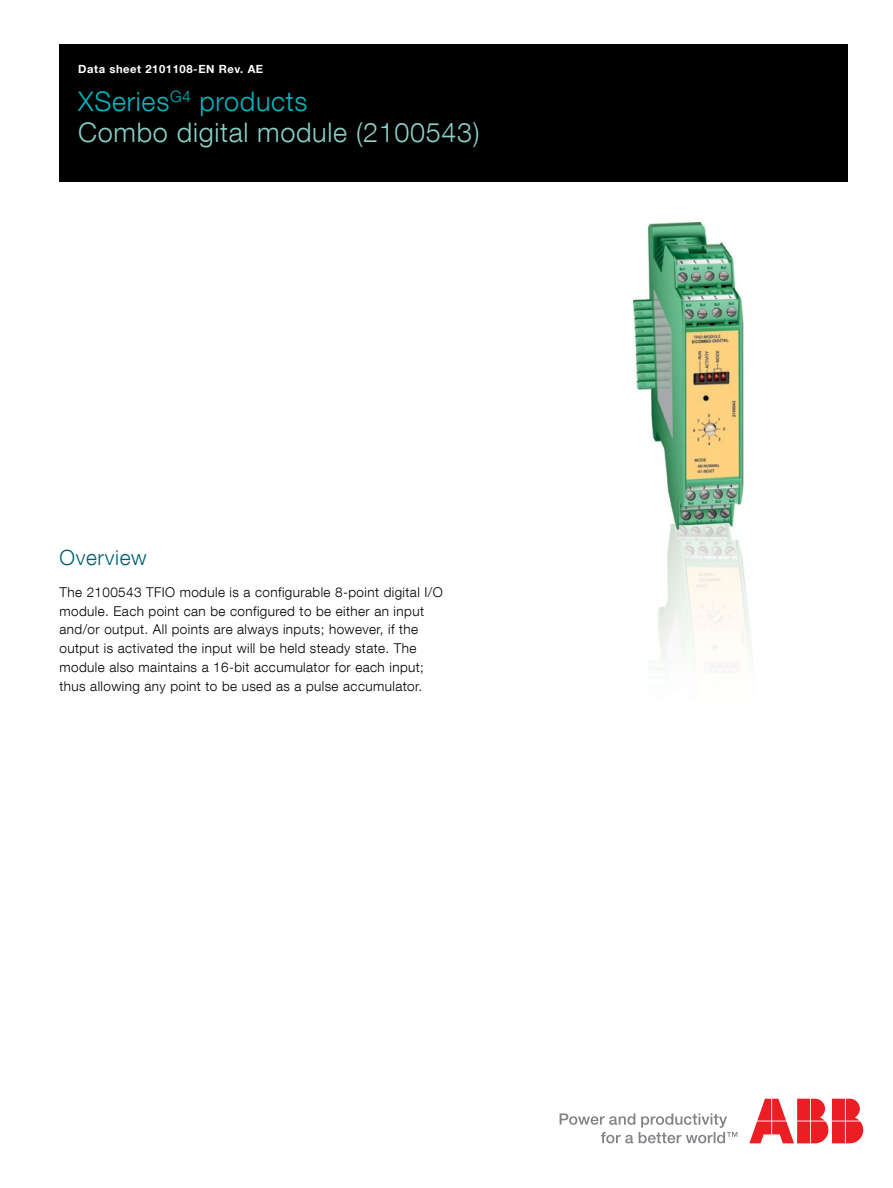
<style>
.page{position:relative;width:893px;height:1188px;background:#fff}
.page>*{position:absolute;margin:0;border:0;box-sizing:border-box;transform-origin:0 0}
.t1{font:300 27px/31.5px "ABB Neue Helvetica";letter-spacing:.025em;color:#89d0c8}
.t2{font:300 21px "ABB Neue Helvetica";letter-spacing:.03em;color:#00616f}
.t3{font:300 13.5px/18.8px "ABB Neue Helvetica";letter-spacing:.03em;color:#000}
.t4{font:700 11.25px "ABB Neue Helvetica";letter-spacing:.05em;color:#fff}
.s1{color:#00b6bd}
</style>
<div class="page">
<svg style="left:560px;top:1113px;width:177px;height:30px"></svg>
<svg style="left:749px;top:1099px;width:114px;height:44px"></svg>
<div style="left:60px;top:45px;width:788px;height:137px;background:#000"></div>
<img style="left:634px;top:223px;width:117px;height:450px">
<p class="t4" style="left:78px;top:62px;width:186px">Data sheet 2101108-EN Rev. AE</p>
<h1 class="t1" style="left:78px;top:85px;width:403px"><span class="s1">XSeries</span><sup>G4</sup> <span class="s1">products<br></span>Combo digital module (2100543)</h1>
<h2 class="t2" style="left:60px;top:545px;width:89px">Overview</h2>
<p class="t3" style="left:60px;top:582px;width:385px">The 2100543 TFIO module is a configurable 8-point digital I/O module. Each point can be configured to be either an input and/or output. All points are always inputs; however, if the output is activated the input will be held steady state. The module also maintains a 16-bit accumulator for each input; thus allowing any point to be used as a pulse accumulator.</p>
</div>
